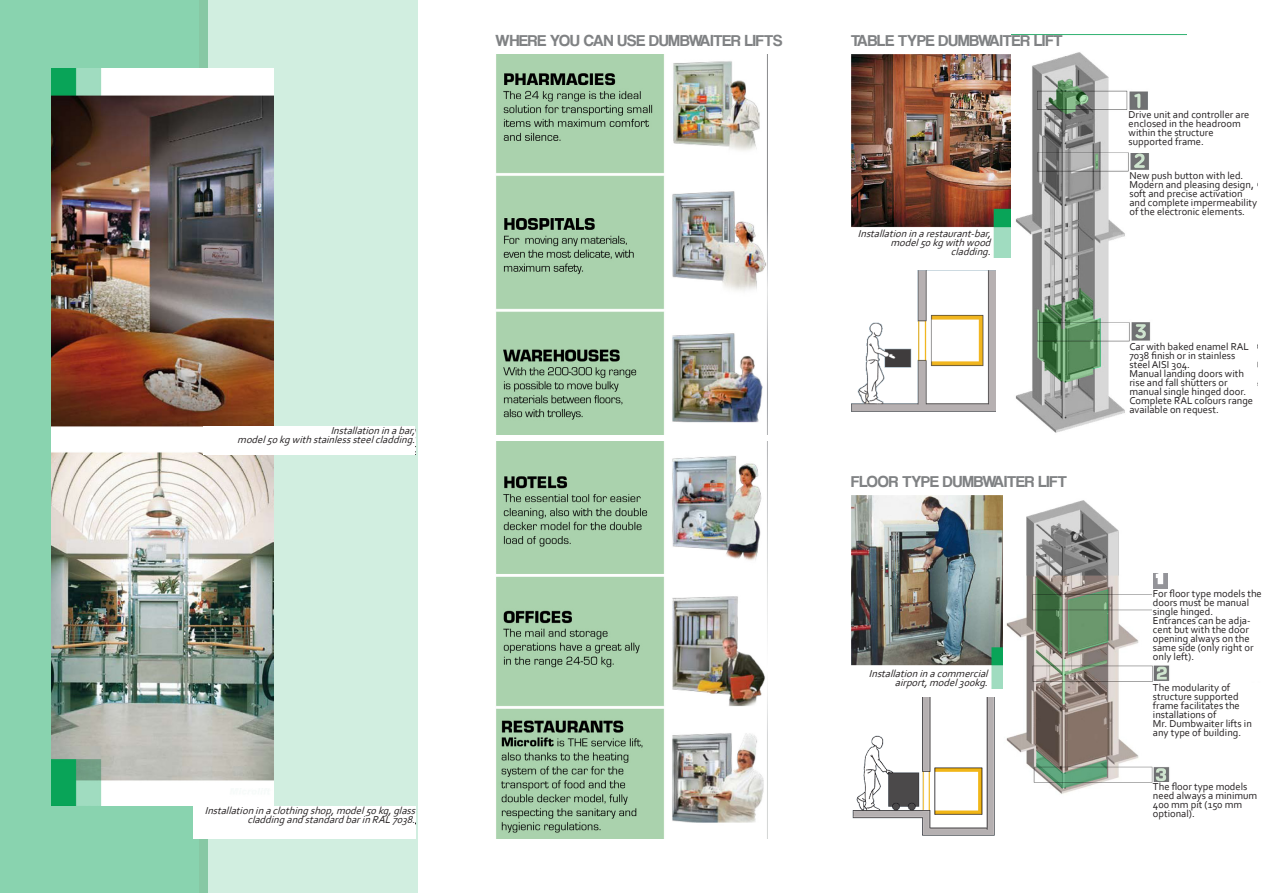
<style>
.page{position:relative;width:1263px;height:893px;background:#fff}
.page>*{position:absolute;margin:0;border:0;box-sizing:border-box;transform-origin:0 0}
.t1{font:16.5px "Coolvetica Rg";color:#808284}
.t2{font:10.5px/9px "Corbel";color:#231f20}
.t3{font:italic 10.5px/9px "Corbel";color:#231f20;text-align:right}
</style>
<div class="page">
<img style="left:0;top:0;width:418px;height:893px">
<img style="left:496px;top:54px;width:271px;height:380px">
<img style="left:496px;top:442px;width:269px;height:397px">
<img style="left:51px;top:68px;width:223px;height:738px">
<img style="left:851px;top:54px;width:160px;height:203px">
<img style="left:1011px;top:34px;width:176px;height:399px">
<img style="left:851px;top:495px;width:151px;height:193px">
<img style="left:1006px;top:500px;width:164px;height:294px">
<img style="left:851px;top:270px;width:145px;height:141px">
<div style="left:1153px;top:589px;width:110px;height:75px;background:#fff"></div>
<div style="left:1153px;top:683px;width:110px;height:63px;background:#fff"></div>
<div style="left:1153px;top:782px;width:104px;height:44px;background:#fff"></div>
<div style="left:1129px;top:342px;width:128px;height:100px;background:#fff"></div>
<div style="left:1129px;top:171px;width:128px;height:63px;background:#fff"></div>
<div style="left:1128px;top:110px;width:128px;height:43px;background:#fff"></div>
<div style="left:855px;top:230px;width:135px;height:28px;background:#fff"></div>
<div style="left:203px;top:426px;width:212px;height:29px;background:#fff"></div>
<div style="left:194px;top:806px;width:221px;height:33px;background:#fff"></div>
<div style="left:836px;top:669px;width:152px;height:28px;background:#fff"></div>
<img style="left:852px;top:697px;width:143px;height:139px">
<div style="left:1153px;top:573px;width:14px;height:16px;background:#949499"></div>
<svg style="left:1154px;top:570px;width:11px;height:15px"></svg>
<p class="t3" style="left:237px;top:426px;width:183px">Installationinabar, model50kgwithstainlesssteelcladding.</p>
<p class="t3" style="left:205px;top:806px;width:215px">Installationinaclothingshop,model50kg,glass claddingandstandardbarinRAL7038.</p>
<h1 class="t1" style="left:496px;top:31px;width:288px">WHERE YOU CAN USE DUMBWAITER LIFTS</h1>
<h1 class="t1" style="left:851px;top:31px;width:213px">TABLE TYPE DUMBWAITER LIFT</h1>
<p class="t3" style="left:858px;top:229px;width:138px">Installationinarestaurant-bar, model50kgwithwood cladding.</p>
<h1 class="t1" style="left:851px;top:471px;width:217px">FLOOR TYPE DUMBWAITER LIFT</h1>
<p class="t3" style="left:869px;top:668px;width:124px">Installationinacommercial airport,model300kg.</p>
<p class="t2" style="left:1128px;top:109px;width:122px">Drive unit and controller are enclosed in the headroom within the structure supported frame.</p>
<p class="t2" style="left:1129px;top:171px;width:129px">New push button with led.<br>Modern and pleasing design, soft and precise activation and complete impermeability of the electronic elements.</p>
<p class="t2" style="left:1129px;top:341px;width:125px">Car with baked enamel RAL<br>7038 finish or in stainless steel AISI 304.<br>Manual landing doors with rise and fall shutters or manual single hinged door.<br>Complete RAL colours range available on request.</p>
<p class="t2" style="left:1153px;top:588px;width:110px">For floor type models the doors must be manual single hinged.<br>Entrances can be adja&shy;cent but with the door opening always on the same side (only right or only left).</p>
<p class="t2" style="left:1153px;top:683px;width:100px">The modularity of structure supported frame facilitates the installations of<br>Mr. Dumbwaiter lifts in any type of building.</p>
<p class="t2" style="left:1153px;top:782px;width:106px">The floor type models need always a minimum<br>400 mm pit (150 mm optional).</p>
</div>
